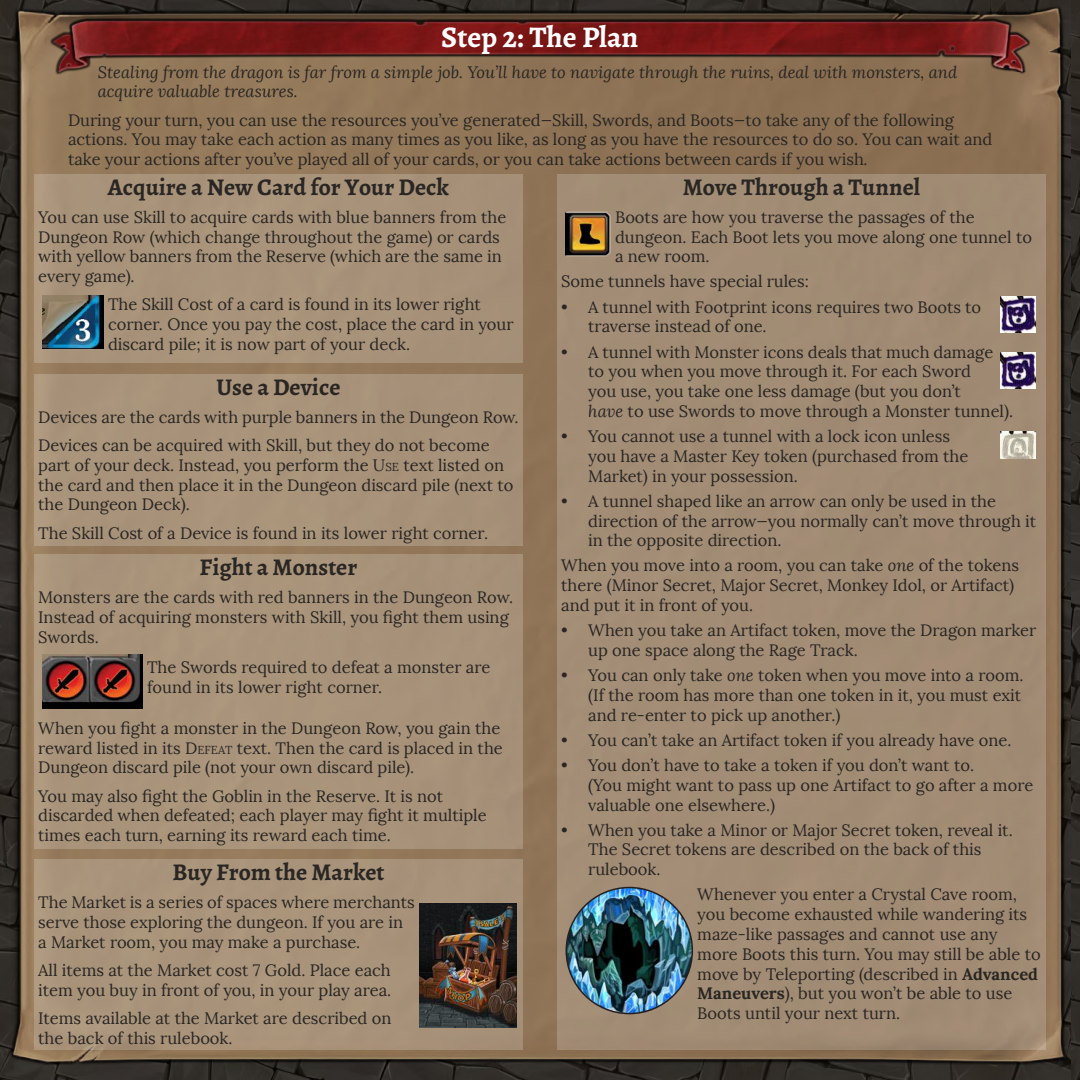
<style>
.page{position:relative;width:1080px;height:1080px;background:#fff}
.page>*{position:absolute;margin:0;border:0;box-sizing:border-box;transform-origin:0 0}
.t1{font:700 30px "Alegreya";color:#fff}
.t2{font:700 24px "Alegreya";color:#292623}
.t3{font:16.5px/19.8px "Lora";color:#292623}
.t4{font:italic 16.5px/19.8px "Lora";color:#292623}
.s1{font-style:italic}
.s2{font-style:inherit}
.s3{font-size:11.55px}
.s4{font-weight:700}
</style>
<div class="page">
<img style="left:0;top:0;width:1071px;height:1080px">
<img style="left:1071px;top:0;width:9px;height:1080px">
<img style="left:49px;top:17px;width:982px;height:59px">
<div style="left:34px;top:174px;width:489px;height:189px;background:#a8937a"></div>
<img style="left:43px;top:295px;width:61px;height:54px">
<div style="left:34px;top:374px;width:489px;height:172px;background:#a8937a"></div>
<div style="left:34px;top:555px;width:489px;height:294px;background:#a8947b"></div>
<img style="left:43px;top:655px;width:100px;height:53px">
<div style="left:34px;top:860px;width:489px;height:190px;background:#a9947b"></div>
<div style="left:557px;top:174px;width:489px;height:876px;background:#a28c74"></div>
<img style="left:566px;top:211px;width:45px;height:46px">
<img style="left:566px;top:888px;width:126px;height:125px;border-radius:61px">
<img style="left:1000px;top:353px;width:36px;height:36px">
<img style="left:1000px;top:431px;width:36px;height:27px">
<img style="left:419px;top:904px;width:97px;height:123px">
<img style="left:1000px;top:297px;width:36px;height:36px">
<h1 class="t1" style="left:441px;top:18px;width:199px">Step 2: The Plan</h1>
<p class="t4" style="left:98px;top:62px;width:861px">Stealing from the dragon is far from a simple job. You’ll have to navigate through the ruins, deal with monsters, and acquire valuable treasures.</p>
<p class="t3" style="left:68px;top:110px;width:926px">During your turn, you can use the resources you’ve generated—Skill, Swords, and Boots—to take any of the following actions. You may take each action as many times as you like, as long as you have the resources to do so. You can wait and take your actions after you’ve played all of your cards, or you can take actions between cards if you wish<span class="s1">.</span></p>
<h2 class="t2" style="left:108px;top:171px;width:343px">Acquire a New Card for Your Deck</h2>
<p class="t3" style="left:38px;top:207px;width:470px">You can use Skill to acquire cards with blue banners from the Dungeon Row (which change throughout the game) or cards with yellow banners from the Reserve (which are the same in every game).</p>
<p class="t3" style="left:108px;top:295px;width:407px">The Skill Cost of a card is found in its lower right corner. Once you pay the cost, place the card in your discard pile; it is now part of your deck.</p>
<h2 class="t2" style="left:217px;top:371px;width:125px">Use a Device</h2>
<p class="t3" style="left:38px;top:403px;width:482px;line-height:28.3px">Devices are the cards with purple banners in the Dungeon Row.<br>Devices can be acquired with Skill, but they do not become</p>
<p class="t3" style="left:38px;top:455px;width:477px">part of your deck. Instead, you perform the <span class="s2">U</span><span class="s3">SE</span> text listed on the card and then place it in the Dungeon discard pile (next to the Dungeon Deck).</p>
<p class="t3" style="left:38px;top:523px;width:451px">The Skill Cost of a Device is found in its lower right corner.</p>
<h2 class="t2" style="left:200px;top:552px;width:159px">Fight a Monster</h2>
<p class="t3" style="left:38px;top:588px;width:476px">Monsters are the cards with red banners in the Dungeon Row.<br>Instead of acquiring monsters with Skill, you fight them using<br>Swords.</p>
<p class="t3" style="left:147px;top:657px;width:345px">The Swords required to defeat a monster are found in its lower right corner.</p>
<p class="t3" style="left:38px;top:718px;width:466px">When you fight a monster in the Dungeon Row, you gain the reward listed in its <span class="s2">D</span><span class="s3">EFEAT</span> text. Then the card is placed in the<br>Dungeon discard pile (not your own discard pile).</p>
<p class="t3" style="left:38px;top:786px;width:450px">You may also fight the Goblin in the Reserve. It is not discarded when defeated; each player may fight it multiple times each turn, earning its reward each time.</p>
<h2 class="t2" style="left:172px;top:857px;width:214px">Buy From the Market</h2>
<p class="t3" style="left:38px;top:892px;width:378px">The Market is a series of spaces where merchants serve those exploring the dungeon. If you are in a Market room, you may make a purchase.</p>
<p class="t3" style="left:38px;top:960px;width:354px">All items at the Market cost 7 Gold. Place each item you buy in front of you, in your play area.</p>
<p class="t3" style="left:38px;top:1008px;width:355px">Items available at the Market are described on the back of this rulebook.</p>
<h2 class="t2" style="left:683px;top:171px;width:239px">Move Through a Tunnel</h2>
<p class="t3" style="left:615px;top:207px;width:418px">Boots are how you traverse the passages of the dungeon. Each Boot lets you move along one tunnel to a new room.</p>
<p class="t3" style="left:561px;top:272px;width:249px">Some tunnels have special rules:</p>
<p class="t3" style="left:588px;top:297px;width:394px;text-indent:-27px">• A tunnel with Footprint icons requires two Boots to traverse instead of one.</p>
<p class="t3" style="left:588px;top:342px;width:426px;text-indent:-27px">• A tunnel with Monster icons deals that much damage to you when you move through it. For each Sword<br>you use, you take one less damage (but you don’t<br><span class="s1">have</span> to use Swords to move through a Monster tunnel).</p>
<p class="t3" style="left:588px;top:426px;width:382px;text-indent:-27px">• You cannot use a tunnel with a lock icon unless you have a Master Key token (purchased from the<br>Market) in your possession.</p>
<p class="t3" style="left:588px;top:491px;width:449px;text-indent:-27px">• A tunnel shaped like an arrow can only be used in the direction of the arrow—you normally can’t move through it in the opposite direction.</p>
<p class="t3" style="left:561px;top:556px;width:459px">When you move into a room, you can take <span class="s1">one</span> of the tokens there (Minor Secret, Major Secret, Monkey Idol, or Artifact) and put it in front of you.</p>
<p class="t3" style="left:588px;top:621px;width:450px;text-indent:-27px">• When you take an Artifact token, move the Dragon marker up one space along the Rage Track.</p>
<p class="t3" style="left:588px;top:665px;width:437px;text-indent:-27px">• You can only take <span class="s1">one</span> token when you move into a room. (If the room has more than one token in it, you must exit and re-enter to pick up another.)</p>
<p class="t3" style="left:561px;top:730px;width:452px">• You can’t take an Artifact token if you already have one.</p>
<p class="t3" style="left:588px;top:755px;width:447px;text-indent:-27px">• You don’t have to take a token if you don’t want to.<br>(You might want to pass up one Artifact to go after a more valuable one elsewhere.)</p>
<p class="t3" style="left:588px;top:820px;width:426px;text-indent:-27px">• When you take a Minor or Major Secret token, reveal it.<br>The Secret tokens are described on the back of this rulebook.</p>
<p class="t3" style="left:697px;top:885px;width:345px">Whenever you enter a Crystal Cave room, you become exhausted while wandering its maze-like passages and cannot use any more Boots this turn. You may still be able to move by Teleporting (described in <span class="s4">Advanced Maneuvers</span>), but you won’t be able to use Boots until your next turn.</p>
</div>
